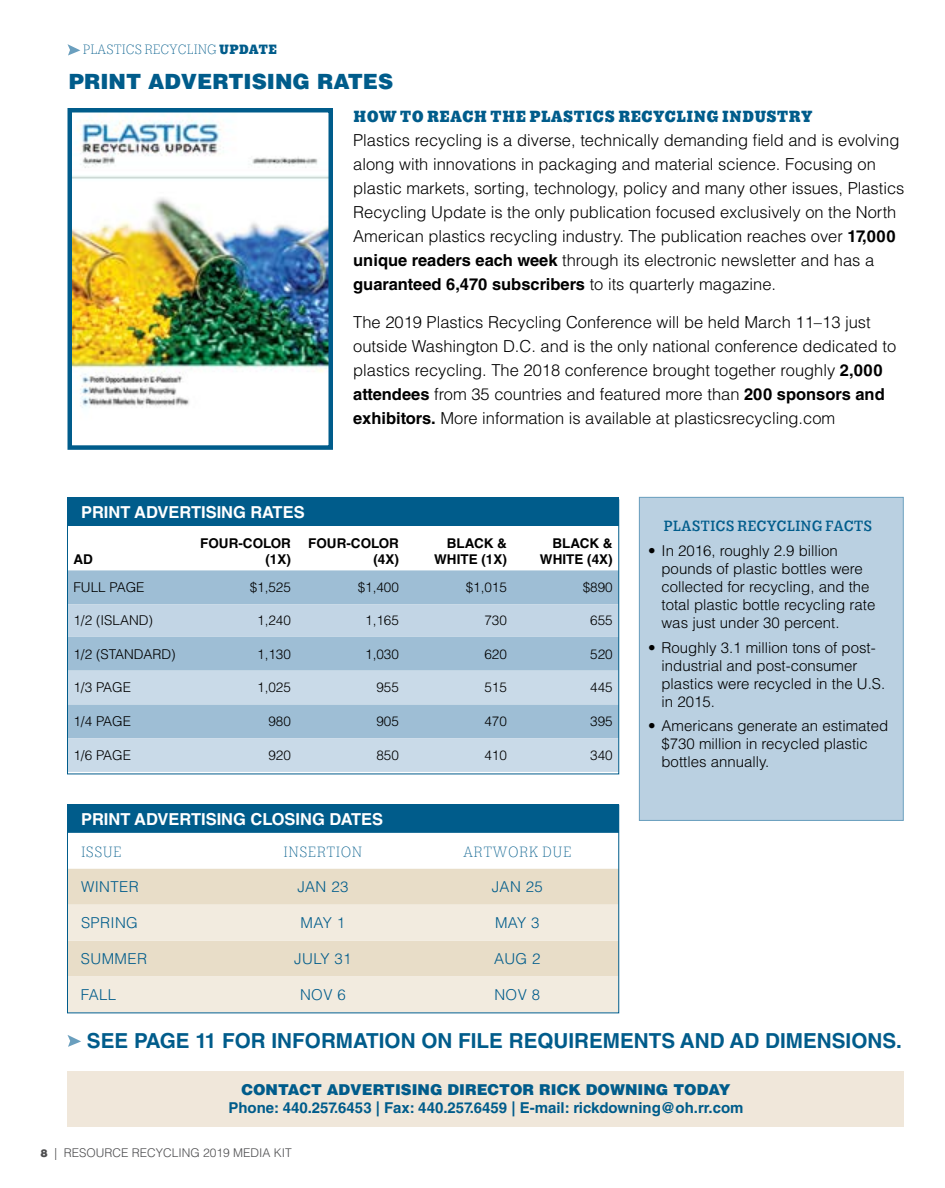
<style>
.page{position:relative;width:945px;height:1188px;background:#fff}
.page>*{position:absolute;margin:0;border:0;box-sizing:border-box;transform-origin:0 0}
.t1{font:900 21px "Helvetica LT Std";color:#005c8b}
.t2{font:700 20.7px "Helvetica LT Std";color:#005c8b}
.t3{font:900 18px "Lehigh Personal";color:#005c8b}
.t4{font:300 16.5px/24px "Helvetica LT Std";color:#000}
.t5{font:700 16.5px "Helvetica LT Std";color:#fff}
.t6{font:300 16.5px "Lehigh Personal";letter-spacing:.025em;color:#005c8b}
.t7{font:600 16.5px "Lehigh Personal";color:#005c8b}
.t8{font:300 15px/18px "Helvetica LT Std";color:#000}
.t9{font:700 15px "Helvetica LT Std";color:#005c8b}
.t10{font:300 15px "Helvetica LT Std";letter-spacing:.025em;color:#005c8b}
.t11{font:900 15px "Helvetica LT Std";color:#005c8b}
.t12{font:300 15px "Lehigh Personal";color:#005c8b}
.t13{font:300 13.5px "Helvetica LT Std";color:#000}
.t14{font:700 13.5px/16.2px "Helvetica LT Std";color:#000;text-align:right}
.t15{font:300 12px "Helvetica LT Std";color:#4d4d4f}
.s1{font-weight:900}
.s2{font-weight:700}
.s3{font-family:"Lehigh Personal";font-weight:900}
</style>
<div class="page">
<img style="left:73px;top:114px;width:255px;height:294px">
<div style="left:68px;top:108px;width:265px;height:342px;border:4px solid #005c8b"></div>
<div style="left:639px;top:497px;width:264px;height:323px;background:#bad0e1"></div>
<div style="left:639px;top:497px;width:265px;height:324px;border:1px solid #6a9fbe"></div>
<div style="left:68px;top:498px;width:551px;height:28px;background:#005c8b"></div>
<div style="left:69px;top:570px;width:548px;height:101px;background:#9ebed5"></div>
<div style="left:69px;top:604px;width:548px;height:33px;background:#c2d5e5"></div>
<svg style="left:69px;top:671px;width:548px;height:101px;background:#bbd0e1"></svg>
<div style="left:67px;top:500px;width:552px;height:274px;border:1px solid #005c8b"></div>
<div style="left:68px;top:805px;width:551px;height:28px;background:#005c8b"></div>
<svg style="left:69px;top:868px;width:548px;height:1px"></svg>
<div style="left:69px;top:869px;width:548px;height:36px;background:#e8ddc8"></div>
<svg style="left:69px;top:905px;width:548px;height:106px;background:#eee6d7"></svg>
<div style="left:68px;top:1071px;width:836px;height:55px;background:#f0e7da"></div>
<svg style="left:67px;top:44px;width:13px;height:11px"></svg>
<svg style="left:67px;top:1035px;width:14px;height:12px"></svg>
<div style="left:67px;top:805px;width:552px;height:208px;border:1px solid #005c8b"></div>
<p class="t12" style="left:83px;top:41px;width:196px">PLASTICS RECYCLING <span class="s1">UPDATE</span></p>
<p class="t1" style="left:69px;top:68px;width:326px">PRINT ADVERTISING RATES</p>
<p class="t3" style="left:353px;top:105px;width:461px">HOW TO REACH THE PLASTICS RECYCLING INDUSTRY</p>
<p class="t4" style="left:353px;top:128px;width:553px">Plastics recycling is a diverse, technically demanding field and is evolving along with innovations in packaging and material science. Focusing on plastic markets, sorting, technology, policy and many other issues, Plastics Recycling Update is the only publication focused exclusively on the North American plastics recycling industry. The publication reaches over <span class="s2">17,000 unique readers each week</span> through its electronic newsletter and has a <span class="s2">guaranteed 6,470 subscribers</span> to its quarterly magazine.</p>
<p class="t4" style="left:353px;top:310px;width:544px">The 2019 Plastics Recycling Conference will be held March 11–13 just outside Washington D.C. and is the only national conference dedicated to plastics recycling. The 2018 conference brought together roughly <span class="s2">2,000 attendees</span> from 35 countries and featured more than <span class="s2">200 sponsors and exhibitors.</span> More information is available at plasticsrecycling.com</p>
<p class="t5" style="left:81px;top:502px;width:225px">PRINT ADVERTISING RATES</p>
<p class="t14" style="left:74px;top:551px;width:21px">AD</p>
<p class="t14" style="left:200px;top:535px;width:92px">FOUR-COLOR (1X)</p>
<p class="t14" style="left:308px;top:535px;width:92px">FOUR-COLOR (4X)</p>
<p class="t14" style="left:434px;top:535px;width:74px">BLACK &amp;<br>WHITE (1X)</p>
<p class="t14" style="left:540px;top:535px;width:74px">BLACK &amp;<br>WHITE (4X)</p>
<p class="t13" style="left:73px;top:579px;width:73px">FULL PAGE</p>
<p class="t13" style="left:250px;top:579px;width:43px">$1,525</p>
<p class="t13" style="left:358px;top:579px;width:43px">$1,400</p>
<p class="t13" style="left:466px;top:579px;width:43px">$1,015</p>
<p class="t13" style="left:583px;top:579px;width:32px">$890</p>
<p class="t13" style="left:73px;top:612px;width:81px">1/2 (ISLAND)</p>
<p class="t13" style="left:257px;top:612px;width:35px">1,240</p>
<p class="t13" style="left:365px;top:612px;width:35px">1,165</p>
<p class="t13" style="left:484px;top:612px;width:24px">730</p>
<p class="t13" style="left:590px;top:612px;width:24px">655</p>
<p class="t13" style="left:73px;top:645px;width:104px">1/2 (STANDARD)</p>
<p class="t13" style="left:257px;top:645px;width:35px">1,130</p>
<p class="t13" style="left:365px;top:645px;width:35px">1,030</p>
<p class="t13" style="left:484px;top:645px;width:24px">620</p>
<p class="t13" style="left:590px;top:645px;width:24px">520</p>
<p class="t13" style="left:73px;top:679px;width:59px">1/3 PAGE</p>
<p class="t13" style="left:257px;top:679px;width:35px">1,025</p>
<p class="t13" style="left:376px;top:679px;width:24px">955</p>
<p class="t13" style="left:484px;top:679px;width:24px">515</p>
<p class="t13" style="left:590px;top:679px;width:24px">445</p>
<p class="t13" style="left:73px;top:713px;width:59px">1/4 PAGE</p>
<p class="t13" style="left:268px;top:713px;width:24px">980</p>
<p class="t13" style="left:376px;top:713px;width:24px">905</p>
<p class="t13" style="left:484px;top:713px;width:24px">470</p>
<p class="t13" style="left:590px;top:713px;width:24px">395</p>
<p class="t13" style="left:73px;top:747px;width:59px">1/6 PAGE</p>
<p class="t13" style="left:268px;top:747px;width:24px">920</p>
<p class="t13" style="left:376px;top:747px;width:24px">850</p>
<p class="t13" style="left:484px;top:747px;width:24px">410</p>
<p class="t13" style="left:590px;top:747px;width:24px">340</p>
<p class="t5" style="left:81px;top:809px;width:304px">PRINT ADVERTISING CLOSING DATES</p>
<p class="t6" style="left:81px;top:843px;width:42px">ISSUE</p>
<p class="t6" style="left:284px;top:843px;width:80px">INSERTION</p>
<p class="t6" style="left:463px;top:843px;width:110px">ARTWORK DUE</p>
<p class="t10" style="left:81px;top:877px;width:59px">WINTER</p>
<p class="t10" style="left:297px;top:877px;width:53px">JAN 23</p>
<p class="t10" style="left:492px;top:877px;width:53px">JAN 25</p>
<p class="t10" style="left:81px;top:913px;width:58px">SPRING</p>
<p class="t10" style="left:301px;top:913px;width:46px">MAY 1</p>
<p class="t10" style="left:495px;top:913px;width:46px">MAY 3</p>
<p class="t10" style="left:81px;top:949px;width:68px">SUMMER</p>
<p class="t10" style="left:294px;top:949px;width:59px">JULY 31</p>
<p class="t10" style="left:494px;top:949px;width:48px">AUG 2</p>
<p class="t10" style="left:81px;top:985px;width:37px">FALL</p>
<p class="t10" style="left:300px;top:985px;width:47px">NOV 6</p>
<p class="t10" style="left:494px;top:985px;width:47px">NOV 8</p>
<p class="t7" style="left:664px;top:517px;width:210px">PLASTICS RECYCLING FACTS</p>
<p class="t8" style="left:662px;top:541px;width:215px;text-indent:-14px">• In 2016, roughly 2.9 billion pounds of plastic bottles were collected for recycling, and the total plastic bottle recycling rate was just under 30 percent.</p>
<p class="t8" style="left:662px;top:638px;width:225px;text-indent:-14px">• Roughly 3.1 million tons of post&shy;industrial and post-consumer plastics were recycled in the U.S. in 2015.</p>
<p class="t8" style="left:662px;top:717px;width:228px;text-indent:-14px">• Americans generate an estimated $730 million in recycled plastic bottles annually.</p>
<p class="t2" style="left:87px;top:1028px;width:816px">SEE PAGE 11 FOR INFORMATION ON FILE REQUIREMENTS AND AD DIMENSIONS.</p>
<p class="t11" style="left:241px;top:1080px;width:491px">CONTACT ADVERTISING DIRECTOR RICK DOWNING TODAY</p>
<p class="t9" style="left:228px;top:1099px;width:517px">Phone: 440.257.6453 | Fax: 440.257.6459 | E-mail: rickdowning@oh.rr.com</p>
<p class="t15" style="left:40px;top:1145px;width:253px"><span class="s3">8</span> | RESOURCE RECYCLING 2019 MEDIA KIT</p>
</div>
